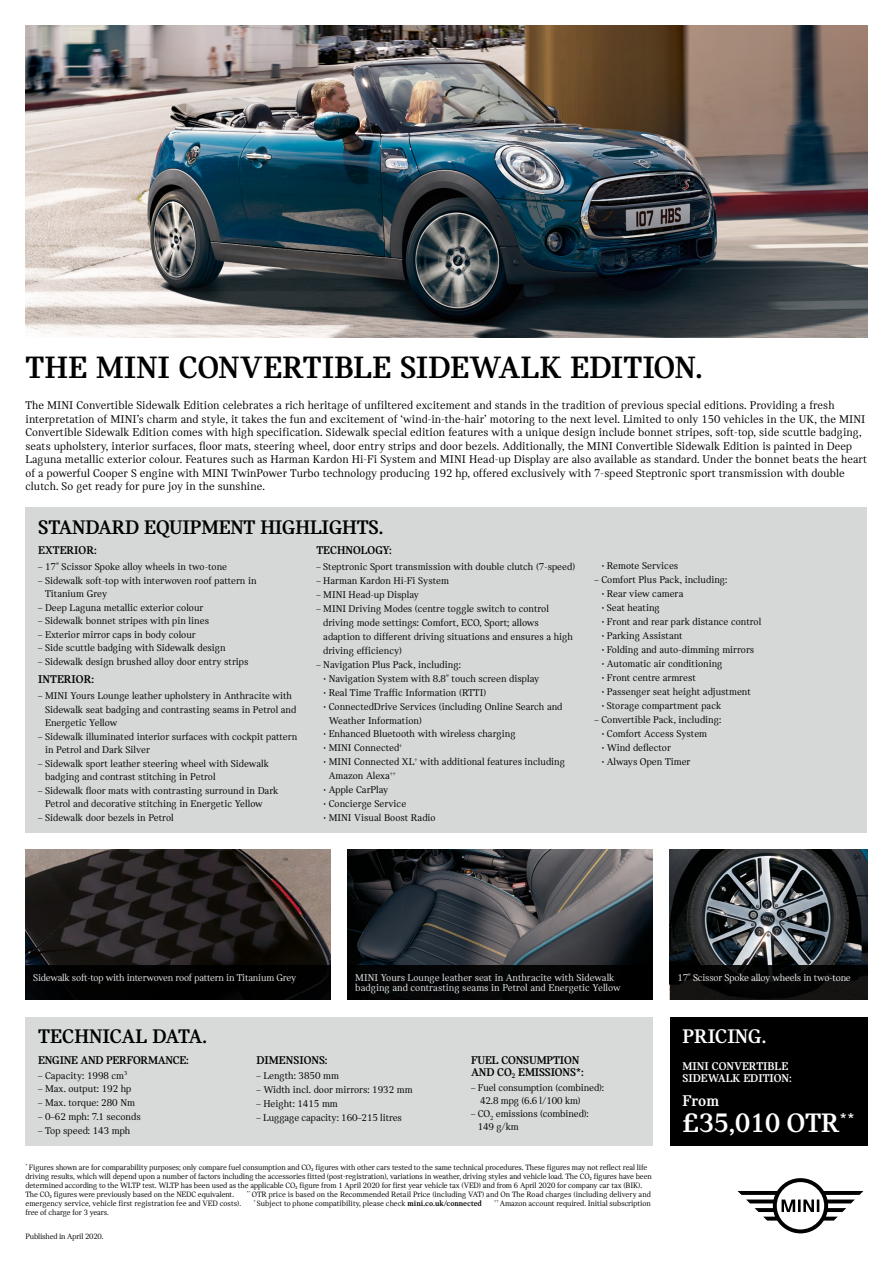
<style>
.page{position:relative;width:893px;height:1263px;background:#fff}
.page>*{position:absolute;margin:0;border:0;box-sizing:border-box;transform-origin:0 0}
.t1{font:700 33px "MINI Serif";letter-spacing:.01em;color:#000}
.t2{font:700 28.5px "MINI Serif";letter-spacing:-.005em;color:#fff}
.t3{font:700 21px "MINI Serif";letter-spacing:-.01em;color:#000}
.t4{font:700 21px "MINI Serif";color:#fff}
.t5{font:700 16.5px "MINI Serif";color:#fff}
.t6{font:12px/13.5px "MINI Serif";letter-spacing:.005em;color:#000}
.t7{font:700 12px/12px "MINI Serif";letter-spacing:-.01em;color:#000}
.t8{font:700 12px/12px "MINI Serif";color:#fff}
.t9{font:10.5px/13.5px "MINI Serif";color:#000}
.t10{font:10.5px "MINI Serif";letter-spacing:-.01em;color:#fff}
.t11{font:8.25px/9px "MINI Serif";letter-spacing:-.01em;color:#000}
.s1{font-weight:700}
</style>
<div class="page">
<img style="left:26px;top:26px;width:841px;height:312px">
<svg style="left:737px;top:1178px;width:126px;height:55px"></svg>
<div style="left:670px;top:1017px;width:197px;height:128px;background:#000"></div>
<div style="left:26px;top:1017px;width:627px;height:128px;background:#d8dada"></div>
<img style="left:26px;top:850px;width:305px;height:116px">
<div style="left:26px;top:966px;width:305px;height:34px;background:#000"></div>
<img style="left:670px;top:850px;width:197px;height:116px">
<img style="left:348px;top:850px;width:305px;height:115px">
<svg style="left:670px;top:966px;width:197px;height:34px;background:#090808"></svg>
<div style="left:348px;top:965px;width:305px;height:34px;background:#000"></div>
<div style="left:26px;top:507px;width:841px;height:326px;background:#d6d8d8"></div>
<h1 class="t1" style="left:26px;top:349px;width:679px">THE MINI CONVERTIBLE SIDEWALK EDITION.</h1>
<p class="t6" style="left:26px;top:399px;width:843px">The MINI Convertible Sidewalk Edition celebrates a rich heritage of unfiltered excitement and stands in the tradition of previous special editions. Providing a fresh interpretation of MINI’s charm and style, it takes the fun and excitement of ‘wind-in-the-hair’ motoring to the next level. Limited to only 150 vehicles in the UK, the MINI Convertible Sidewalk Edition comes with high specification. Sidewalk special edition features with a unique design include bonnet stripes, soft-top, side scuttle badging, seats upholstery, interior surfaces, floor mats, steering wheel, door entry strips and door bezels. Additionally, the MINI Convertible Sidewalk Edition is painted in Deep Laguna metallic exterior colour. Features such as Harman Kardon Hi-Fi System and MINI Head-up Display are also available as standard. Under the bonnet beats the heart of a powerful Cooper S engine with MINI TwinPower Turbo technology producing 192 hp, offered exclusively with 7-speed Steptronic sport transmission with double clutch. So get ready for pure joy in the sunshine.</p>
<h3 class="t3" style="left:38px;top:515px;width:347px">STANDARD EQUIPMENT HIGHLIGHTS.</h3>
<p class="t7" style="left:38px;top:544px;width:60px">EXTERIOR:</p>
<p class="t9" style="left:38px;top:560px;width:190px">– 17" Scissor Spoke alloy wheels in two-tone</p>
<p class="t9" style="left:45px;top:573px;width:213px;text-indent:-7px">– Sidewalk soft-top with interwoven roof pattern in<br>Titanium Grey</p>
<p class="t9" style="left:38px;top:601px;width:167px">– Deep Laguna metallic exterior colour</p>
<p class="t9" style="left:38px;top:614px;width:172px">– Sidewalk bonnet stripes with pin lines</p>
<p class="t9" style="left:38px;top:628px;width:159px">– Exterior mirror caps in body colour</p>
<p class="t9" style="left:38px;top:641px;width:189px">– Side scuttle badging with Sidewalk design</p>
<p class="t9" style="left:38px;top:655px;width:212px">– Sidewalk design brushed alloy door entry strips</p>
<p class="t7" style="left:38px;top:673px;width:57px">INTERIOR:</p>
<p class="t9" style="left:45px;top:689px;width:253px;text-indent:-7px">– MINI Yours Lounge leather upholstery in Anthracite with<br>Sidewalk seat badging and contrasting seams in Petrol and<br>Energetic Yellow</p>
<p class="t9" style="left:45px;top:729px;width:254px;text-indent:-7px">– Sidewalk illuminated interior surfaces with cockpit pattern in Petrol and Dark Silver</p>
<p class="t9" style="left:45px;top:757px;width:225px;text-indent:-7px">– Sidewalk sport leather steering wheel with Sidewalk badging and contrast stitching in Petrol</p>
<p class="t9" style="left:45px;top:784px;width:235px;text-indent:-7px">– Sidewalk floor mats with contrasting surround in Dark<br>Petrol and decorative stitching in Energetic Yellow</p>
<p class="t9" style="left:38px;top:811px;width:137px">– Sidewalk door bezels in Petrol</p>
<p class="t7" style="left:316px;top:544px;width:77px">TECHNOLOGY:</p>
<p class="t9" style="left:316px;top:560px;width:260px">– Steptronic Sport transmission with double clutch (7-speed)</p>
<p class="t9" style="left:316px;top:574px;width:134px">– Harman Kardon Hi-Fi System</p>
<p class="t9" style="left:316px;top:588px;width:104px">– MINI Head-up Display</p>
<p class="t9" style="left:323px;top:602px;width:251px;line-height:14px;text-indent:-7px">– MINI Driving Modes (centre toggle switch to control driving mode settings: Comfort, ECO, Sport; allows adaption to different driving situations and ensures a high driving efficiency)</p>
<p class="t9" style="left:316px;top:658px;width:146px">– Navigation Plus Pack, including:</p>
<p class="t9" style="left:324px;top:672px;width:217px">• Navigation System with 8.8" touch screen display</p>
<p class="t9" style="left:324px;top:685px;width:164px">• Real Time Traffic Information (RTTI)</p>
<p class="t9" style="left:329px;top:699px;width:235px;line-height:14px;text-indent:-5px">• ConnectedDrive Services (including Online Search and<br>Weather Information)</p>
<p class="t9" style="left:324px;top:727px;width:193px">• Enhanced Bluetooth with wireless charging</p>
<p class="t9" style="left:324px;top:741px;width:80px">• MINI Connected<sup>†</sup></p>
<p class="t9" style="left:329px;top:755px;width:238px;line-height:14px;text-indent:-5px">• MINI Connected XL<sup>†</sup> with additional features including<br>Amazon Alexa<sup>††</sup></p>
<p class="t9" style="left:324px;top:783px;width:66px">• Apple CarPlay</p>
<p class="t9" style="left:324px;top:797px;width:84px">• Concierge Service</p>
<p class="t9" style="left:324px;top:811px;width:113px">• MINI Visual Boost Radio</p>
<p class="t9" style="left:602px;top:559px;width:78px">• Remote Services</p>
<p class="t9" style="left:595px;top:573px;width:134px">– Comfort Plus Pack, including:</p>
<p class="t9" style="left:602px;top:587px;width:83px">• Rear view camera</p>
<p class="t9" style="left:602px;top:601px;width:59px">• Seat heating</p>
<p class="t9" style="left:602px;top:615px;width:161px">• Front and rear park distance control</p>
<p class="t9" style="left:602px;top:629px;width:82px">• Parking Assistant</p>
<p class="t9" style="left:602px;top:643px;width:154px">• Folding and auto-dimming mirrors</p>
<p class="t9" style="left:602px;top:657px;width:122px">• Automatic air conditioning</p>
<p class="t9" style="left:602px;top:671px;width:95px">• Front centre armrest</p>
<p class="t9" style="left:602px;top:685px;width:150px">• Passenger seat height adjustment</p>
<p class="t9" style="left:602px;top:699px;width:121px">• Storage compartment pack</p>
<p class="t9" style="left:595px;top:713px;width:128px">– Convertible Pack, including:</p>
<p class="t9" style="left:602px;top:727px;width:107px">• Comfort Access System</p>
<p class="t9" style="left:602px;top:741px;width:70px">• Wind deflector</p>
<p class="t9" style="left:602px;top:755px;width:90px">• Always Open Timer</p>
<p class="t10" style="left:33px;top:972px;width:265px">Sidewalk soft-top with interwoven roof pattern in Titanium Grey</p>
<p class="t10" style="left:355px;top:972px;width:261px">MINI Yours Lounge leather seat in Anthracite with Sidewalk</p>
<p class="t10" style="left:677px;top:972px;width:175px">17" Scissor Spoke alloy wheels in two-tone</p>
<p class="t10" style="left:355px;top:982px;width:267px">badging and contrasting seams in Petrol and Energetic Yellow</p>
<h3 class="t3" style="left:38px;top:1024px;width:170px">TECHNICAL DATA.</h3>
<p class="t7" style="left:38px;top:1054px;width:152px">ENGINE AND PERFORMANCE:</p>
<p class="t9" style="left:38px;top:1068px;width:91px">– Capacity: 1998 cm<sup>3</sup></p>
<p class="t9" style="left:38px;top:1082px;width:95px">– Max. output: 192 hp</p>
<p class="t9" style="left:38px;top:1096px;width:98px">– Max. torque: 280 Nm</p>
<p class="t9" style="left:38px;top:1110px;width:104px">– 0–62 mph: 7.1 seconds</p>
<p class="t9" style="left:38px;top:1124px;width:94px">– Top speed: 143 mph</p>
<p class="t7" style="left:257px;top:1054px;width:72px">DIMENSIONS:</p>
<p class="t9" style="left:257px;top:1069px;width:84px">– Length: 3850 mm</p>
<p class="t9" style="left:257px;top:1082px;width:158px">– Width incl. door mirrors: 1932 mm</p>
<p class="t9" style="left:257px;top:1096px;width:83px">– Height: 1415 mm</p>
<p class="t9" style="left:257px;top:1111px;width:147px">– Luggage capacity: 160–215 litres</p>
<p class="t7" style="left:471px;top:1054px;width:114px">FUEL CONSUMPTION<br>AND CO<sub>2</sub> EMISSIONS*:</p>
<p class="t9" style="left:480px;top:1081px;width:125px;line-height:12.8px;text-indent:-9px">– Fuel consumption (combined):<br>42.8 mpg (6.6 l/100 km)</p>
<p class="t9" style="left:478px;top:1108px;width:113px;line-height:12.8px;text-indent:-7px">– CO<sub>2</sub> emissions (combined):<br>149 g/km</p>
<p class="t11" style="left:26px;top:1163px;width:628px"><sup>*</sup> Figures shown are for comparability purposes; only compare fuel consumption and CO2 figures with other cars tested to the same technical procedures. These figures may not reflect real life driving results, which will depend upon a number of factors including the accessories fitted (post-registration), variations in weather, driving styles and vehicle load. The CO2 figures have been determined according to the WLTP test. WLTP has been used as the applicable CO2 figure from 1 April 2020 for first year vehicle tax (VED) and from 6 April 2020 for company car tax (BIK).<br>The CO2 figures were previously based on the NEDC equivalent.</p>
<p class="t11" style="left:246px;top:1190px;width:406px"><sup>**</sup> OTR price is based on the Recommended Retail Price (including VAT) and On The Road charges (including delivery and</p>
<p class="t11" style="left:26px;top:1199px;width:217px">emergency service, vehicle first registration fee and VED costs).</p>
<p class="t11" style="left:254px;top:1199px;width:230px"><sup>†</sup> Subject to phone compatibility, please check <span class="s1">mini.co.uk/connected</span></p>
<p class="t11" style="left:494px;top:1199px;width:158px"><sup>††</sup> Amazon account required. Initial subscription</p>
<p class="t11" style="left:26px;top:1208px;width:85px">free of charge for 3 years.</p>
<p class="t11" style="left:26px;top:1231px;width:79px">Published in April 2020.</p>
<h3 class="t4" style="left:682px;top:1024px;width:85px">PRICING.</h3>
<p class="t8" style="left:682px;top:1060px;width:111px">MINI CONVERTIBLE<br>SIDEWALK EDITION:</p>
<h3 class="t5" style="left:682px;top:1092px;width:38px">From</h3>
<h2 class="t2" style="left:683px;top:1107px;width:173px">£35,010 OTR<sup>**</sup></h2>
</div>
